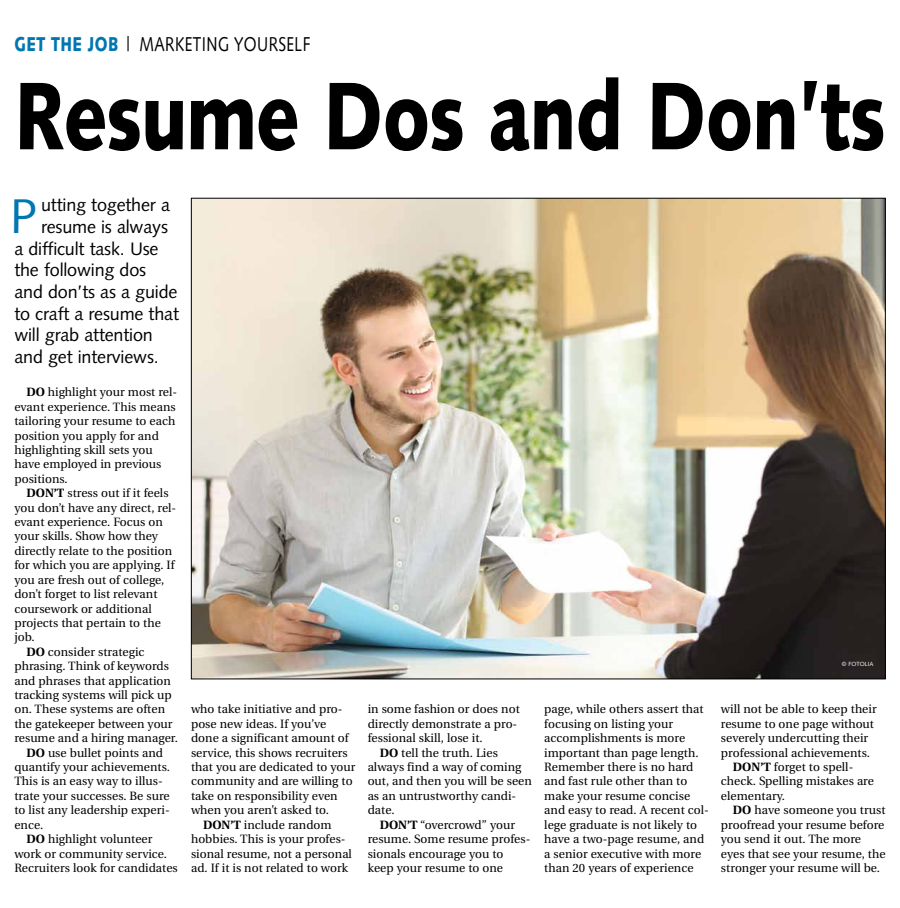
<style>
.page{position:relative;width:900px;height:908px;background:#fff}
.page>*{position:absolute;margin:0;border:0;box-sizing:border-box;transform-origin:0 0}
.t1{font:900 95.8px "Syntax";letter-spacing:-.015em;color:#000;scale:.77 1}
.t2{font:48.6px "Syntax";color:#0077b1}
.t3{font:20px "Syntax";letter-spacing:.025em;color:#000;scale:.77 1}
.t4{font:18px "Syntax";letter-spacing:-.01em;color:#000}
.t5{font:12px/14.4px "Utopia";letter-spacing:.005em;color:#000}
.t6{font:6px "Syntax";color:#fff}
.s1{font-weight:900;color:#0077b1}
.s2{font-weight:700}
</style>
<div class="page">
<img style="left:193px;top:200px;width:691px;height:477px">
<h3 class="t3" style="left:14px;top:32px;width:386px"><span class="s1">GET THE JOB</span> | MARKETING YOURSELF</h3>
<h1 class="t1" style="left:14px;top:59px;width:1133px">Resume Dos and Don’ts</h1>
<h2 class="t2" style="left:10px;top:187px;width:29px">P</h2>
<h3 class="t4" style="left:41px;top:194px;width:130px">utting together a</h3>
<h3 class="t4" style="left:41px;top:216px;width:128px">resume is always</h3>
<h3 class="t4" style="left:14px;top:238px;width:146px">a difficult task. Use</h3>
<h3 class="t4" style="left:14px;top:259px;width:133px">the following dos</h3>
<h3 class="t4" style="left:14px;top:281px;width:165px">and don’ts as a guide</h3>
<h3 class="t4" style="left:14px;top:302px;width:166px">to craft a resume that</h3>
<h3 class="t4" style="left:14px;top:324px;width:140px">will grab attention</h3>
<h3 class="t4" style="left:14px;top:346px;width:146px">and get interviews.</h3>
<p class="t5" style="left:14px;top:385px;width:164px;text-indent:12px"><span class="s2">DO</span> highlight your most rel&shy;evant experience. This means tailoring your resume to each position you apply for and highlighting skill sets you have employed in previous positions.</p>
<p class="t5" style="left:26px;top:486px;width:144px"><span class="s2">DON’T</span> stress out if it feels</p>
<p class="t5" style="left:14px;top:500px;width:163px">you don’t have any direct, rel-</p>
<p class="t5" style="left:14px;top:515px;width:150px">evant experience. Focus on</p>
<p class="t5" style="left:14px;top:529px;width:145px">your skills. Show how they</p>
<p class="t5" style="left:14px;top:543px;width:159px">directly relate to the position</p>
<p class="t5" style="left:14px;top:558px;width:162px">for which you are applying. If</p>
<p class="t5" style="left:14px;top:572px;width:152px">you are fresh out of college,</p>
<p class="t5" style="left:14px;top:587px;width:145px">don’t forget to list relevant</p>
<p class="t5" style="left:14px;top:601px;width:139px">coursework or additional</p>
<p class="t5" style="left:14px;top:615px;width:148px">projects that pertain to the</p>
<p class="t5" style="left:14px;top:630px;width:22px">job.</p>
<p class="t5" style="left:26px;top:644px;width:120px"><span class="s2">DO</span> consider strategic</p>
<p class="t5" style="left:14px;top:659px;width:156px">phrasing. Think of keywords</p>
<p class="t5" style="left:14px;top:673px;width:158px">and phrases that application</p>
<p class="t5" style="left:14px;top:687px;width:159px">tracking systems will pick up</p>
<p class="t5" style="left:14px;top:702px;width:152px">on. These systems are often</p>
<p class="t5" style="left:14px;top:716px;width:160px">the gatekeeper between your</p>
<p class="t5" style="left:14px;top:731px;width:165px">resume and a hiring manager.</p>
<p class="t5" style="left:26px;top:745px;width:138px"><span class="s2">DO</span> use bullet points and</p>
<p class="t5" style="left:14px;top:759px;width:157px">quantify your achievements.</p>
<p class="t5" style="left:14px;top:774px;width:150px">This is an easy way to illus-</p>
<p class="t5" style="left:14px;top:788px;width:157px">trate your successes. Be sure</p>
<p class="t5" style="left:14px;top:803px;width:157px">to list any leadership experi-</p>
<p class="t5" style="left:14px;top:817px;width:30px">ence.</p>
<p class="t5" style="left:26px;top:831px;width:128px"><span class="s2">DO</span> highlight volunteer</p>
<p class="t5" style="left:14px;top:846px;width:154px">work or community service.</p>
<p class="t5" style="left:14px;top:860px;width:165px">Recruiters look for candidates</p>
<p class="t5" style="left:191px;top:702px;width:153px">who take initiative and pro-</p>
<p class="t5" style="left:191px;top:716px;width:137px">pose new ideas. If you’ve</p>
<p class="t5" style="left:191px;top:731px;width:159px">done a significant amount of</p>
<p class="t5" style="left:191px;top:745px;width:158px">service, this shows recruiters</p>
<p class="t5" style="left:191px;top:759px;width:166px">that you are dedicated to your</p>
<p class="t5" style="left:191px;top:774px;width:163px">community and are willing to</p>
<p class="t5" style="left:191px;top:788px;width:148px">take on responsibility even</p>
<p class="t5" style="left:191px;top:803px;width:139px">when you aren’t asked to.</p>
<p class="t5" style="left:203px;top:817px;width:130px"><span class="s2">DON’T</span> include random</p>
<p class="t5" style="left:191px;top:831px;width:156px">hobbies. This is your profes-</p>
<p class="t5" style="left:191px;top:846px;width:162px">sional resume, not a personal</p>
<p class="t5" style="left:191px;top:860px;width:159px">ad. If it is not related to work</p>
<p class="t5" style="left:368px;top:702px;width:154px">in some fashion or does not</p>
<p class="t5" style="left:368px;top:716px;width:151px">directly demonstrate a pro-</p>
<p class="t5" style="left:368px;top:731px;width:117px">fessional skill, lose it.</p>
<p class="t5" style="left:380px;top:745px;width:120px"><span class="s2">DO</span> tell the truth. Lies</p>
<p class="t5" style="left:368px;top:759px;width:155px">always find a way of coming</p>
<p class="t5" style="left:368px;top:774px;width:166px">out, and then you will be seen</p>
<p class="t5" style="left:368px;top:788px;width:150px">as an untrustworthy candi-</p>
<p class="t5" style="left:368px;top:803px;width:28px">date.</p>
<p class="t5" style="left:380px;top:817px;width:137px"><span class="s2">DON’T</span> “overcrowd” your</p>
<p class="t5" style="left:368px;top:831px;width:164px">resume. Some resume profes-</p>
<p class="t5" style="left:368px;top:846px;width:137px">sionals encourage you to</p>
<p class="t5" style="left:368px;top:860px;width:137px">keep your resume to one</p>
<p class="t6" style="left:842px;top:660px;width:33px">© FOTOLIA</p>
<p class="t5" style="left:544px;top:702px;width:166px">page, while others assert that focusing on listing your accomplishments is more important than page length.<br>Remember there is no hard and fast rule other than to make your resume concise and easy to read. A recent col&shy;lege graduate is not likely to have a two-page resume, and a senior executive with more than 20 years of experience</p>
<p class="t5" style="left:721px;top:702px;width:157px">will not be able to keep their</p>
<p class="t5" style="left:721px;top:716px;width:155px">resume to one page without</p>
<p class="t5" style="left:721px;top:731px;width:149px">severely undercutting their</p>
<p class="t5" style="left:721px;top:745px;width:150px">professional achievements.</p>
<p class="t5" style="left:733px;top:759px;width:122px"><span class="s2">DON’T</span> forget to spell-</p>
<p class="t5" style="left:721px;top:774px;width:154px">check. Spelling mistakes are</p>
<p class="t5" style="left:721px;top:788px;width:66px">elementary.</p>
<p class="t5" style="left:733px;top:803px;width:154px"><span class="s2">DO</span> have someone you trust</p>
<p class="t5" style="left:721px;top:817px;width:165px">proofread your resume before</p>
<p class="t5" style="left:721px;top:831px;width:142px">you send it out. The more</p>
<p class="t5" style="left:721px;top:846px;width:166px">eyes that see your resume, the</p>
<p class="t5" style="left:721px;top:860px;width:161px">stronger your resume will be.</p>
</div>
